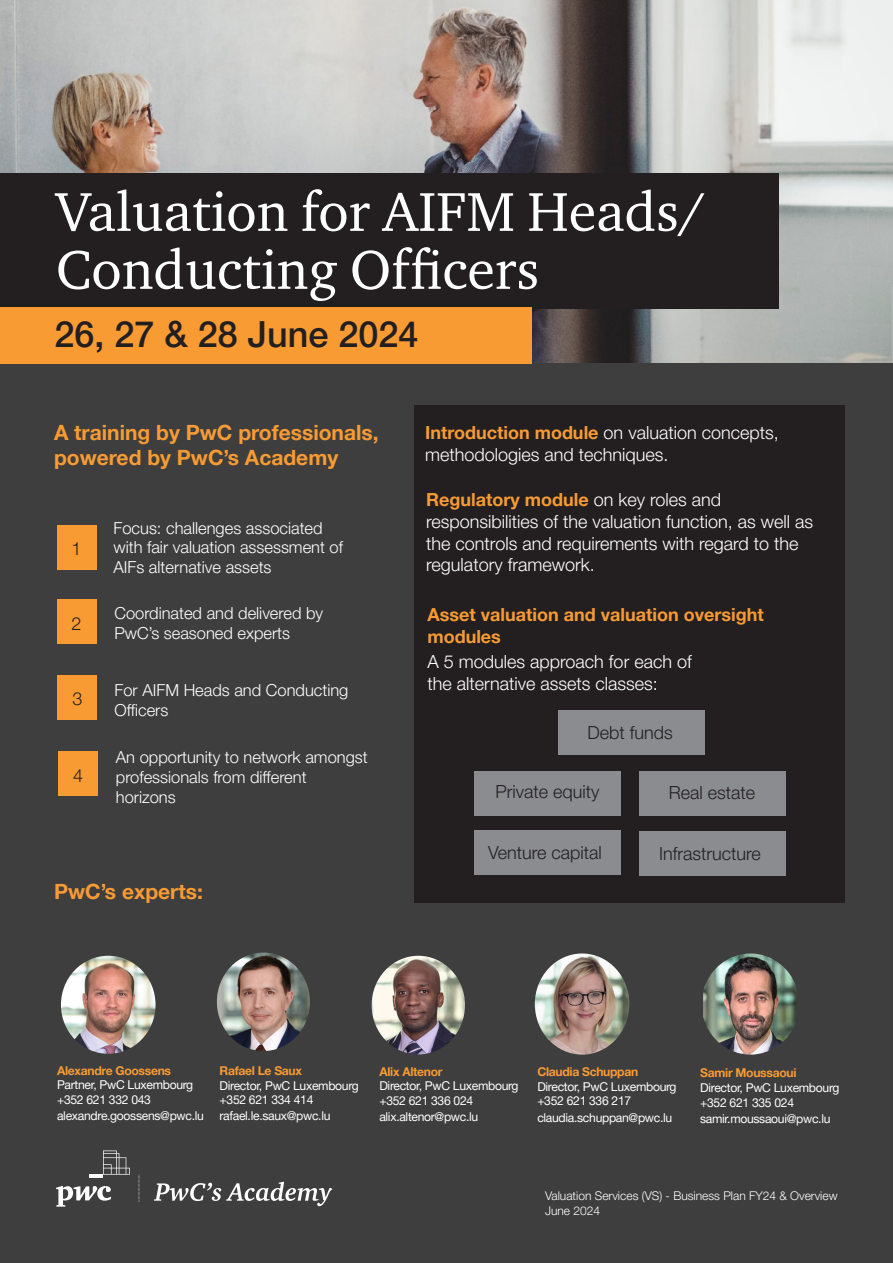
<style>
.page{position:relative;width:893px;height:1263px;background:#fff}
.page>*{position:absolute;margin:0;border:0;box-sizing:border-box;transform-origin:0 0}
.t1{font:55.95px/57.9px "ITC Charter Com";color:#fff}
.t2{font:500 36px "Helvetica Neue LT Pro";color:#231f20}
.t3{font:700 21px/25.2px "Helvetica Neue LT Pro";color:#f89b33}
.t4{font:300 18px/21.6px "Helvetica Neue LT Pro";color:#fff}
.t5{font:300 18px "Helvetica Neue LT Pro";color:#231f20}
.t6{font:700 18px/21.6px "Helvetica Neue LT Pro";color:#f89b33}
.t7{font:300 16.5px/19.8px "Helvetica Neue LT Pro";color:#fff}
.t8{font:12.15px "Helvetica Neue LT Pro";letter-spacing:-.025em;color:#fff}
.t9{font:700 12.15px "Helvetica Neue LT Pro";letter-spacing:-.025em;color:#f89b33}
.t10{font:300 12px "Helvetica Neue LT Pro";color:#fff}
.s1{font-weight:700;color:#f89b33}
</style>
<div class="page">
<img style="left:0;top:0;width:893px;height:363px">
<div style="left:0;top:363px;width:893px;height:900px;background:#3e3e3f"></div>
<svg style="left:139px;top:1175px;width:1px;height:27px"></svg>
<svg style="left:154px;top:1182px;width:178px;height:24px"></svg>
<svg style="left:56px;top:1186px;width:55px;height:20px"></svg>
<hr style="left:89px;top:1174px;width:14px;height:4px;background:#fff">
<svg style="left:103px;top:1150px;width:27px;height:24px"></svg>
<div style="left:0;top:173px;width:778px;height:135px;background:#231f20"></div>
<img style="left:217px;top:952px;width:93px;height:99px">
<img style="left:372px;top:956px;width:93px;height:98px">
<img style="left:61px;top:956px;width:95px;height:98px">
<div style="left:57px;top:525px;width:40px;height:45px;background:#f89b33"></div>
<div style="left:57px;top:599px;width:40px;height:45px;background:#f89b33"></div>
<div style="left:57px;top:675px;width:40px;height:44px;background:#f89b33"></div>
<div style="left:58px;top:752px;width:40px;height:44px;background:#f89b33"></div>
<div style="left:414px;top:405px;width:431px;height:498px;background:#231f20"></div>
<img style="left:535px;top:953px;width:94px;height:101px">
<img style="left:703px;top:953px;width:93px;height:101px">
<div style="left:0;top:307px;width:531px;height:56px;background:#f89b33"></div>
<div style="left:558px;top:710px;width:147px;height:45px;background:#8a8c8f"></div>
<div style="left:639px;top:831px;width:146px;height:45px;background:#8a8c8f"></div>
<div style="left:474px;top:771px;width:147px;height:44px;background:#8a8c8f"></div>
<div style="left:639px;top:771px;width:147px;height:44px;background:#8a8c8f"></div>
<div style="left:474px;top:830px;width:147px;height:45px;background:#8a8c8f"></div>
<p class="t1" style="left:56px;top:182px;width:651px">Valuation for AIFM Heads/<br>Conducting Officers</p>
<p class="t2" style="left:54px;top:312px;width:366px">26, 27 &amp; 28 June 2024</p>
<p class="t3" style="left:54px;top:420px;width:326px">A training by PwC professionals, powered by PwC’s Academy</p>
<p class="t5" style="left:72px;top:538px;width:12px">1</p>
<p class="t5" style="left:72px;top:612px;width:12px">2</p>
<p class="t5" style="left:72px;top:688px;width:12px">3</p>
<p class="t5" style="left:73px;top:764px;width:12px">4</p>
<p class="t7" style="left:114px;top:517px;width:231px">Focus: challenges associated with fair valuation assessment of<br>AIFs alternative assets</p>
<p class="t7" style="left:114px;top:603px;width:210px">Coordinated and delivered by<br>PwC’s seasoned experts</p>
<p class="t7" style="left:115px;top:680px;width:235px">For AIFM Heads and Conducting<br>Officers</p>
<p class="t7" style="left:116px;top:747px;width:253px">An opportunity to network amongst professionals from different horizons</p>
<p class="t3" style="left:54px;top:879px;width:150px">PwC’s experts:</p>
<p class="t4" style="left:425px;top:422px;width:355px"><span class="s1">Introduction module</span> on valuation concepts, methodologies and techniques.</p>
<p class="t4" style="left:426px;top:489px;width:388px"><span class="s1">Regulatory module</span> on key roles and responsibilities of the valuation function, as well as the controls and requirements with regard to the regulatory framework.</p>
<p class="t6" style="left:427px;top:603px;width:338px">Asset valuation and valuation oversight modules</p>
<p class="t4" style="left:428px;top:651px;width:266px">A 5 modules approach for each of the alternative assets classes:</p>
<p class="t5" style="left:588px;top:721px;width:87px">Debt funds</p>
<p class="t5" style="left:496px;top:780px;width:106px">Private equity</p>
<p class="t5" style="left:669px;top:781px;width:88px">Real estate</p>
<p class="t5" style="left:488px;top:841px;width:115px">Venture capital</p>
<p class="t5" style="left:659px;top:842px;width:103px">Infrastructure</p>
<p class="t9" style="left:57px;top:1063px;width:116px">Alexandre Goossens</p>
<p class="t8" style="left:57px;top:1077px;width:138px">Partner, PwC Luxembourg</p>
<p class="t8" style="left:57px;top:1092px;width:95px">+352 621 332 043</p>
<p class="t8" style="left:57px;top:1108px;width:148px">alexandre.goossens@pwc.lu</p>
<p class="t9" style="left:220px;top:1063px;width:84px">Rafael Le Saux</p>
<p class="t8" style="left:220px;top:1078px;width:141px">Director, PwC Luxembourg</p>
<p class="t8" style="left:220px;top:1092px;width:95px">+352 621 334 414</p>
<p class="t8" style="left:220px;top:1108px;width:112px">rafael.le.saux@pwc.lu</p>
<p class="t9" style="left:379px;top:1064px;width:65px">Alix Altenor</p>
<p class="t8" style="left:379px;top:1078px;width:141px">Director, PwC Luxembourg</p>
<p class="t8" style="left:379px;top:1093px;width:95px">+352 621 336 024</p>
<p class="t8" style="left:379px;top:1109px;width:100px">alix.altenor@pwc.lu</p>
<p class="t9" style="left:537px;top:1064px;width:102px">Claudia Schuppan</p>
<p class="t8" style="left:537px;top:1079px;width:141px">Director, PwC Luxembourg</p>
<p class="t8" style="left:537px;top:1094px;width:95px">+352 621 336 217</p>
<p class="t8" style="left:537px;top:1110px;width:136px">claudia.schuppan@pwc.lu</p>
<p class="t9" style="left:700px;top:1065px;width:98px">Samir Moussaoui</p>
<p class="t8" style="left:700px;top:1080px;width:141px">Director, PwC Luxembourg</p>
<p class="t8" style="left:700px;top:1095px;width:95px">+352 621 335 024</p>
<p class="t8" style="left:700px;top:1111px;width:132px">samir.moussaoui@pwc.lu</p>
<p class="t10" style="left:545px;top:1188px;width:294px">Valuation Services (VS) - Business Plan FY24 &amp; Overview</p>
<p class="t10" style="left:545px;top:1203px;width:57px">June 2024</p>
</div>
